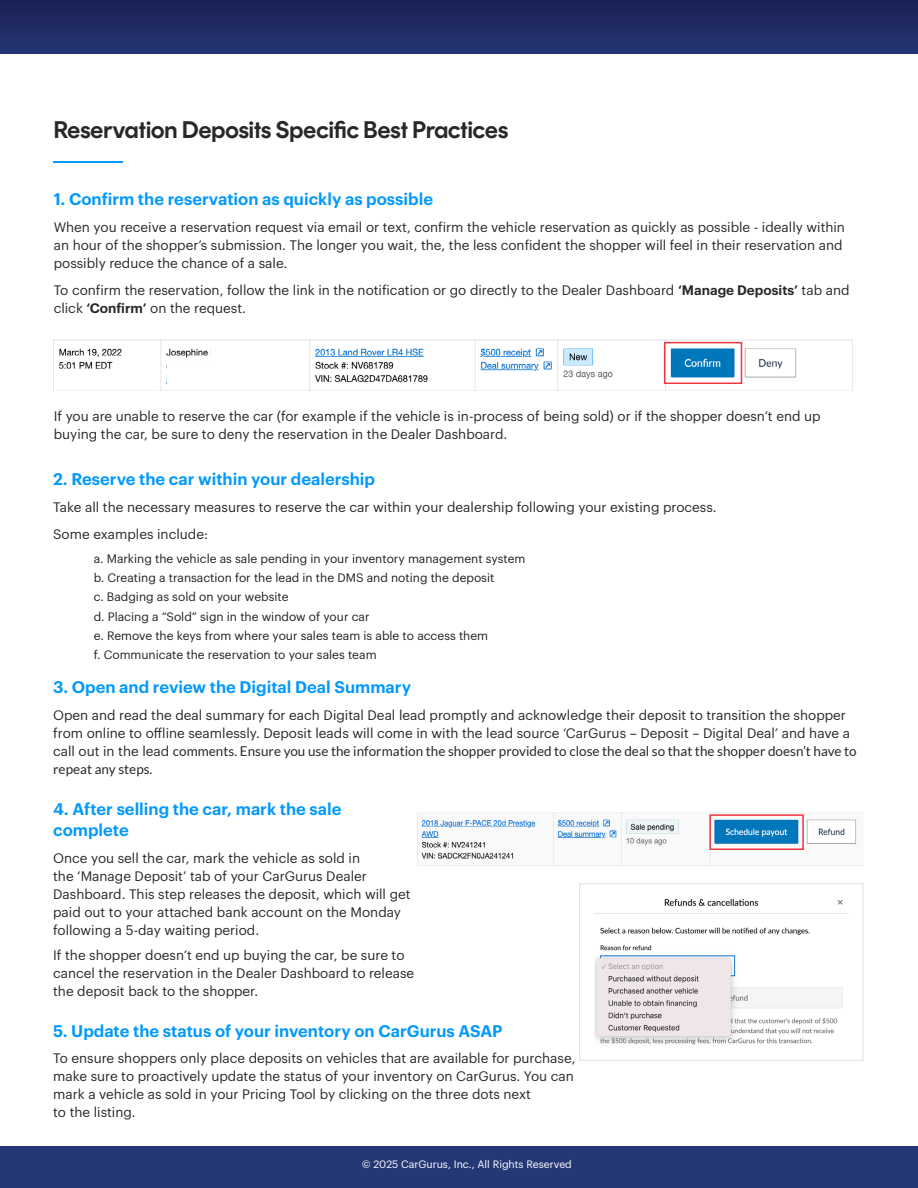
<style>
.page{position:relative;width:918px;height:1188px;background:#fff}
.page>*{position:absolute;margin:0;border:0;box-sizing:border-box;transform-origin:0 0}
.t1{font:600 24px "Rund Display";color:#292829}
.t2{font:600 16.5px/21px "Graphik";color:#0499fd}
.t3{font:13.5px/18px "Graphik";color:#292829}
.t4{font:13.5px/18px "Lato";color:#292829}
.t5{font:12px/19.4px "Graphik";color:#241f21}
.t6{font:10.5px "Graphik";color:#fff}
.s1{font-weight:600}
.s2{font-family:"Graphik"}
</style>
<div class="page">
<div style="left:0;top:1147px;width:918px;height:41px;background:#253876"></div>
<hr style="left:54px;top:161px;width:69px;height:2px;background:#0499fd">
<img style="left:54px;top:340px;width:799px;height:51px">
<div style="left:664px;top:342px;width:78px;height:42px;border:2px solid #ef3742"></div>
<div style="left:167px;top:362px;width:58px;height:10px;background:#fff"></div>
<div style="left:211px;top:348px;width:58px;height:9px;background:#fff"></div>
<div style="left:167px;top:374px;width:120px;height:13px;background:#fff"></div>
<img style="left:595px;top:898px;width:253px;height:147px">
<img style="left:421px;top:813px;width:436px;height:52px">
<div style="left:709px;top:814px;width:95px;height:36px;border:2px solid #ef3742"></div>
<div style="left:0;top:0;width:918px;height:54px;background:linear-gradient(to bottom,#1b2055,#253672)"></div>
<h1 class="t1" style="left:54px;top:116px;width:456px">Reservation Deposits Specific Best Practices</h1>
<p class="t2" style="left:54px;top:187px;width:381px">1. Confirm the reservation as quickly as possible</p>
<p class="t3" style="left:54px;top:217px;width:793px">When you receive a reservation request via email or text, confirm the vehicle reservation as quickly as possible - ideally within an hour of the shopper’s submission. The longer you wait, the, the less confident the shopper will feel in their reservation and possibly reduce the chance of a sale.</p>
<p class="t3" style="left:54px;top:280px;width:797px">To confirm the reservation, follow the link in the notification or go directly to the Dealer Dashboard <span class="s1">‘Manage Deposits’</span> tab and click <span class="s1">‘Confirm’</span> on the request.</p>
<p class="t3" style="left:54px;top:406px;width:768px">If you are unable to reserve the car (for example if the vehicle is in-process of being sold) or if the shopper doesn’t end up buying the car, be sure to deny the reservation in the Dealer Dashboard.</p>
<p class="t2" style="left:53px;top:467px;width:323px">2. Reserve the car within your dealership</p>
<p class="t3" style="left:53px;top:492px;width:665px;line-height:26.8px">Take all the necessary measures to reserve the car within your dealership following your existing process.<br>Some examples include:</p>
<p class="t5" style="left:94px;top:548px;width:433px">a. Marking the vehicle as sale pending in your inventory management system b. Creating a transaction for the lead in the DMS and noting the deposit<br>c. Badging as sold on your website<br>d. Placing a “Sold” sign in the window of your car<br>e. Remove the keys from where your sales team is able to access them<br>f. Communicate the reservation to your sales team</p>
<p class="t2" style="left:53px;top:675px;width:359px">3. Open and review the Digital Deal Summary</p>
<p class="t3" style="left:53px;top:705px;width:798px">Open and read the deal summary for each Digital Deal lead promptly and acknowledge their deposit to transition the shopper from online to offline seamlessly. Deposit leads will come in with the lead source ‘CarGurus – Deposit – Digital Deal’ and have a</p>
<p class="t4" style="left:53px;top:742px;width:805px"><span class="s2">call out in the lead</span> comments. Ensure you use the information the shopper provided to close the deal so that the shopper doesn’t have to repeat any steps.</p>
<p class="t2" style="left:53px;top:797px;width:290px">4. After selling the car, mark the sale complete</p>
<p class="t3" style="left:53px;top:848px;width:359px">Once you sell the car, mark the vehicle as sold in<br>the ‘Manage Deposit’ tab of your CarGurus Dealer Dashboard. This step releases the deposit, which will get paid out to your attached bank account on the Monday following a 5-day waiting period.</p>
<p class="t3" style="left:53px;top:945px;width:363px">If the shopper doesn’t end up buying the car, be sure to cancel the reservation in the Dealer Dashboard to release the deposit back to the shopper.</p>
<p class="t2" style="left:53px;top:1019px;width:451px">5. Update the status of your inventory on CarGurus ASAP</p>
<p class="t3" style="left:53px;top:1048px;width:524px">To ensure shoppers only place deposits on vehicles that are available for purchase, make sure to proactively update the status of your inventory on CarGurus. You can mark a vehicle as sold in your Pricing Tool by clicking on the three dots next<br>to the listing.</p>
<p class="t6" style="left:362px;top:1157px;width:212px">© 2025 CarGurus, Inc., All Rights Reserved</p>
</div>
